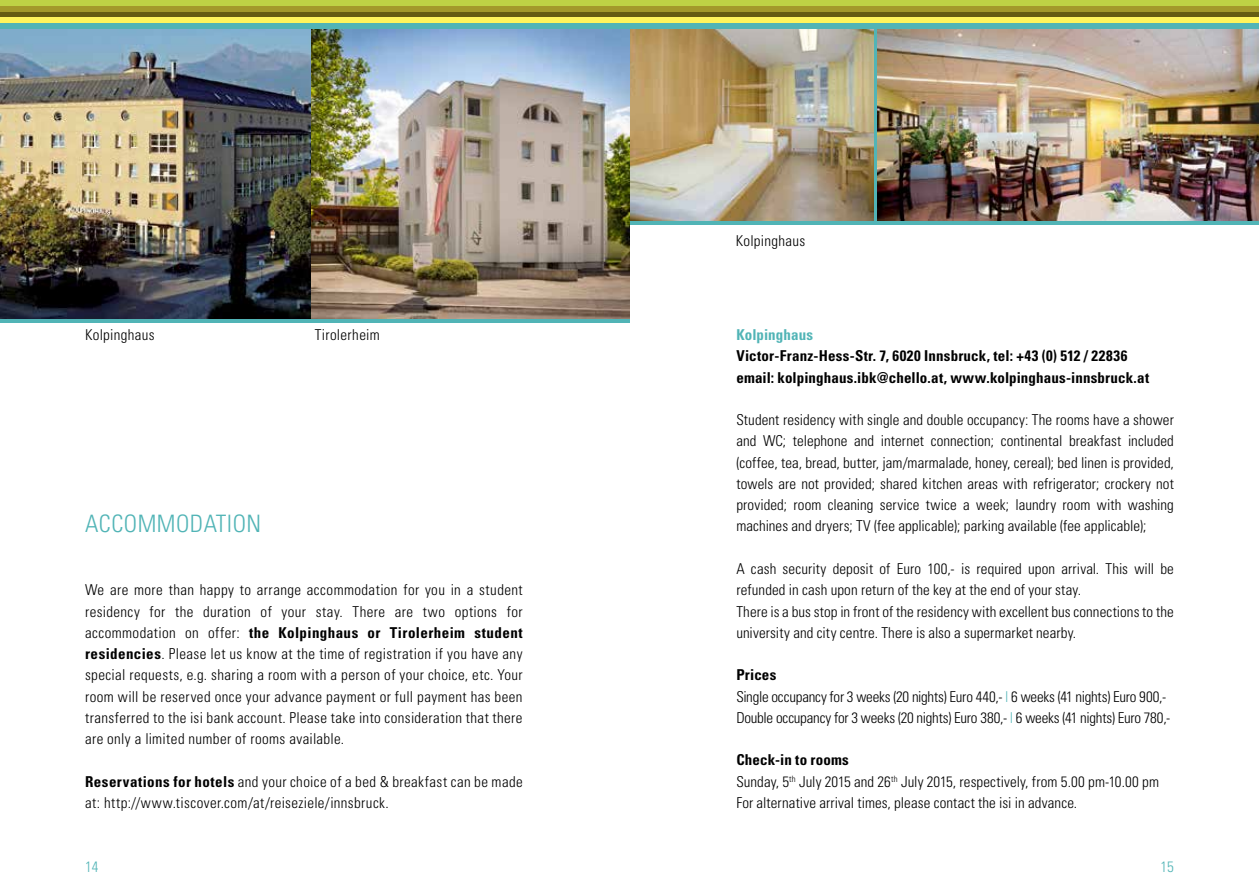
<style>
.page{position:relative;width:1259px;height:893px;background:#fff}
.page>*{position:absolute;margin:0;border:0;box-sizing:border-box;transform-origin:0 0}
.t1{font:300 condensed 24px "Univers";letter-spacing:.02em;color:#51b4b6}
.t2{font:300 condensed 15px/21.3px "Univers";letter-spacing:.01em;color:#000;text-align:justify}
.t3{font:300 condensed 15px/21.3px "Univers";letter-spacing:-.015em;color:#000}
.t4{font:700 condensed 15px/21.3px "Univers";letter-spacing:.01em;color:#000}
.t5{font:300 condensed 15px/21.3px "Univers";letter-spacing:.03em;color:#000}
.t6{font:700 condensed 15px "Univers";letter-spacing:.005em;color:#51b4b6}
.t7{font:300 condensed 15px "Univers";color:#51b4b6}
.s1{font-weight:700}
.s2{color:#51b4b6}
</style>
<div class="page">
<div style="left:629px;top:20px;width:630px;height:205px;background:#51b4b6"></div>
<img style="left:878px;top:29px;width:381px;height:192px">
<div style="left:0;top:0;width:1259px;height:6px;background:#bed245"></div>
<div style="left:0;top:12px;width:1259px;height:6px;background:#665c12"></div>
<div style="left:0;top:6px;width:1259px;height:6px;background:#a3992b"></div>
<div style="left:0;top:18px;width:1259px;height:5px;background:#fff45c"></div>
<img style="left:629px;top:29px;width:244px;height:192px">
<div style="left:0;top:23px;width:629px;height:300px;background:#51b4b6"></div>
<img style="left:0;top:29px;width:629px;height:290px">
<p class="t2" style="left:85px;top:324px;width:71px">Kolpinghaus</p>
<p class="t2" style="left:315px;top:324px;width:66px">Tirolerheim</p>
<h1 class="t1" style="left:85px;top:509px;width:178px">ACCOMMODATION</h1>
<p class="t2" style="left:85px;top:579px;width:439px">We are more than happy to arrange accommodation for you in a student residency for the duration of your stay. There are two options for accommodation on offer: <span class="s1">the Kolpinghaus or Tirolerheim student residencies</span>. Please let us know at the time of registration if you have any special requests, e.g. sharing a room with a person of your choice, etc. Your room will be reserved once your advance payment or full payment has been transferred to the isi bank account. Please take into consideration that there are only a limited number of rooms available.</p>
<p class="t5" style="left:85px;top:770px;width:439px"><span class="s1">Reservations for hotels</span> and your choice of a bed &amp; breakfast can be made at: http://www.tiscover.com/at/reiseziele/innsbruck.</p>
<p class="t2" style="left:736px;top:229px;width:71px">Kolpinghaus</p>
<p class="t6" style="left:736px;top:326px;width:78px">Kolpinghaus</p>
<p class="t4" style="left:736px;top:345px;width:414px">Victor-Franz-Hess-Str. 7, 6020 Innsbruck, tel: +43 (0) 512 / 22836 email: kolpinghaus.ibk@chello.at, www.kolpinghaus-innsbruck.at</p>
<p class="t2" style="left:736px;top:409px;width:439px">Student residency with single and double occupancy: The rooms have a shower and WC; telephone and internet connection; continental breakfast included (coffee, tea, bread, butter, jam/marmalade, honey, cereal); bed linen is provided, towels are not provided; shared kitchen areas with refrigerator; crockery not provided; room cleaning service twice a week; laundry room with washing machines and dryers; TV (fee applicable); parking available (fee applicable);</p>
<p class="t2" style="left:736px;top:558px;width:439px;text-align:left">A cash security deposit of Euro 100,- is required upon arrival. This will be refunded in cash upon return of the key at the end of your stay.<br>There is a bus stop in front of the residency with excellent bus connections to the university and city centre. There is also a supermarket nearby.</p>
<p class="t3" style="left:736px;top:664px;width:435px"><span class="s1">Prices<br></span>Single occupancy for 3 weeks (20 nights) Euro 440,- <span class="s2">|</span> 6 weeks (41 nights) Euro 900,-<br>Double occupancy for 3 weeks (20 nights) Euro 380,- <span class="s2">|</span> 6 weeks (41 nights) Euro 780,-</p>
<p class="t2" style="left:736px;top:749px;width:424px;text-align:left"><span class="s1">Check-in to rooms<br></span>Sunday, 5<sup>th</sup> July 2015 and 26<sup>th</sup> July 2015, respectively, from 5.00 pm-10.00 pm<br>For alternative arrival times, please contact the isi in advance.</p>
<p class="t7" style="left:85px;top:857px;width:15px">14</p>
<p class="t7" style="left:1160px;top:857px;width:15px">15</p>
</div>
